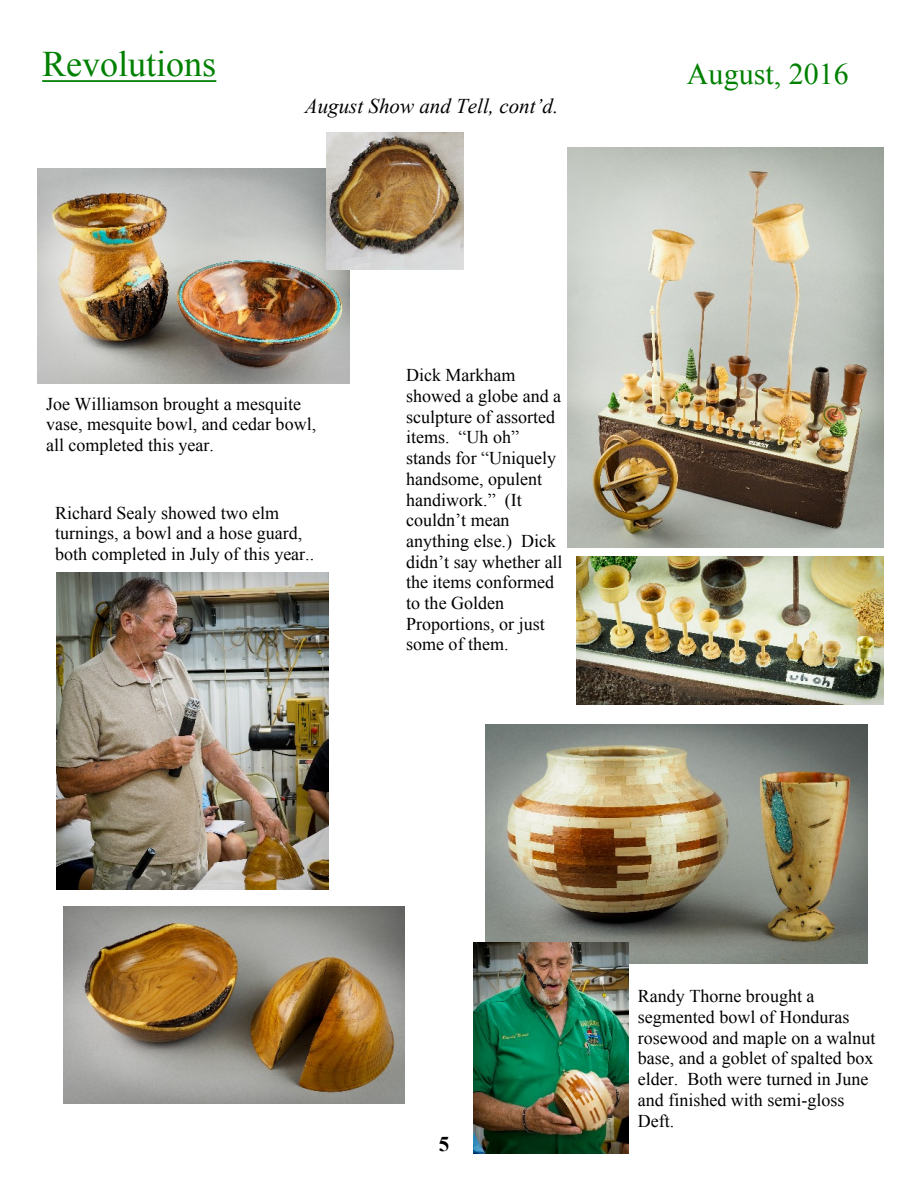
<style>
.page{position:relative;width:918px;height:1188px;background:#fff}
.page>*{position:absolute;margin:0;border:0;box-sizing:border-box;transform-origin:0 0}
.t1{font:36px "Times New Roman";color:#008000}
.t2{font:30px "Times New Roman";color:#008000}
.t3{font:italic 21px "Times New Roman";color:#000}
.t4{font:700 21px "Times New Roman";color:#000}
.t5{font:18px/20.7px "Times New Roman";color:#000}
</style>
<div class="page">
<hr style="left:42px;top:80px;width:174px;height:2px;background:#008000">
<img style="left:37px;top:169px;width:313px;height:214px">
<img style="left:567px;top:147px;width:316px;height:401px">
<img style="left:576px;top:557px;width:307px;height:147px">
<img style="left:56px;top:572px;width:273px;height:318px">
<img style="left:63px;top:907px;width:341px;height:196px">
<img style="left:485px;top:724px;width:383px;height:239px">
<img style="left:474px;top:942px;width:155px;height:212px">
<img style="left:326px;top:133px;width:138px;height:137px">
<h1 class="t1" style="left:42px;top:51px;width:176px">Revolutions</h1>
<p class="t3" style="left:305px;top:99px;width:255px">August Show and Tell, cont’d.</p>
<p class="t5" style="left:46px;top:395px;width:272px">Joe Williamson brought a mesquite vase, mesquite bowl, and cedar bowl, all completed this year.</p>
<p class="t5" style="left:55px;top:504px;width:261px">Richard Sealy showed two elm turnings, a bowl and a hose guard, both completed in July of this year..</p>
<p class="t5" style="left:406px;top:367px;width:158px">Dick Markham showed a globe and a sculpture of assorted items. “Uh oh” stands for “Uniquely handsome, opulent handiwork.” (It couldn’t mean anything else.) Dick didn’t say whether all the items conformed to the Golden<br>Proportions, or just some of them.</p>
<h2 class="t2" style="left:687px;top:63px;width:163px">August, 2016</h2>
<p class="t4" style="left:439px;top:1137px;width:12px">5</p>
<p class="t5" style="left:638px;top:988px;width:239px">Randy Thorne brought a segmented bowl of Honduras rosewood and maple on a walnut base, and a goblet of spalted box elder. Both were turned in June and finished with semi-gloss<br>Deft.</p>
</div>
